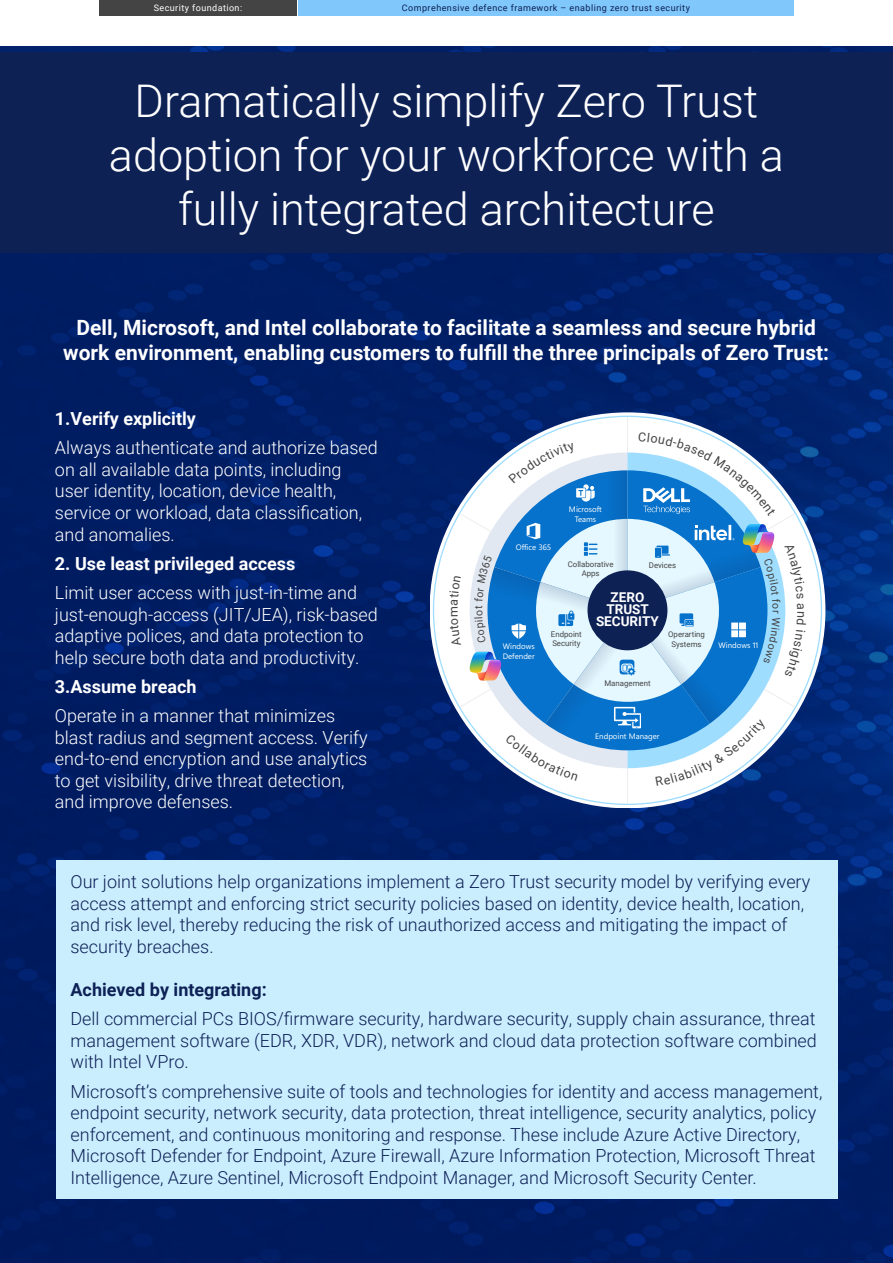
<style>
.page{position:relative;width:893px;height:1263px;background:#fff}
.page>*{position:absolute;margin:0;border:0;box-sizing:border-box;transform-origin:0 0}
.t1{font:300 45px/54px "Roboto";color:#fff;text-align:center}
.t2{font:700 21px/25.2px "Roboto";color:#fff;text-align:center}
.t3{font:300 18px/21.6px "Roboto";color:#0d2155}
.t4{font:300 18px/21.6px "Roboto";color:#fff}
.t5{font:700 18px "Roboto";color:#fff}
.t6{font:700 18px "Roboto";color:#0d2155}
.t7{font:700 13.5px/11.9px "Roboto";color:#fff;text-align:center}
.t8{font:9px "Roboto";letter-spacing:.05em;color:#0d2155}
.t9{font:9px "Roboto";letter-spacing:.05em;color:#fff}
.t10{font:7.8px/9.4px "Roboto";color:#444;text-align:center}
.t11{font:7.8px/9.4px "Segoe UI Variable";color:#fff;text-align:center}
</style>
<div class="page">
<img style="left:0;top:47px;width:893px;height:1216px">
<div style="left:56px;top:860px;width:781px;height:339px;background:#cbeeff"></div>
<svg style="left:433px;top:416px;width:389px;height:389px"></svg>
<svg style="left:459px;top:416px;width:337px;height:389px"></svg>
<div style="left:0;top:53px;width:893px;height:200px;background:#0d2155"></div>
<div style="left:99px;top:0;width:198px;height:15px;background:#444"></div>
<div style="left:298px;top:0;width:496px;height:15px;background:#80c7fb"></div>
<svg style="left:450px;top:575px;width:11px;height:71px"></svg>
<svg style="left:468px;top:432px;width:338px;height:354px"></svg>
<p class="t9" style="left:154px;top:1px;width:90px">Security foundation:</p>
<p class="t8" style="left:402px;top:1px;width:290px">Comprehensive defence framework – enabling zero trust security</p>
<h1 class="t1" style="left:109px;top:72px;width:676px">Dramatically simplify Zero Trust adoption for your workforce with a fully integrated architecture</h1>
<p class="t2" style="left:63px;top:314px;width:767px">Dell, Microsoft, and Intel collaborate to facilitate a seamless and secure hybrid work environment, enabling customers to fulfill the three principals of Zero Trust:</p>
<p class="t5" style="left:55px;top:406px;width:142px">1.Verify explicitly</p>
<p class="t4" style="left:55px;top:436px;width:324px">Always authenticate and authorize based on all available data points, including user identity, location, device health, service or workload, data classification, and anomalies.</p>
<p class="t5" style="left:55px;top:551px;width:242px">2. Use least privileged access</p>
<p class="t4" style="left:55px;top:581px;width:324px">Limit user access with just-in-time and just-enough-access (JIT/JEA), risk-based adaptive polices, and data protection to help secure both data and productivity.</p>
<p class="t5" style="left:55px;top:674px;width:143px">3.Assume breach</p>
<p class="t4" style="left:55px;top:704px;width:314px">Operate in a manner that minimizes blast radius and segment access. Verify end-to-end encryption and use analytics to get visibility, drive threat detection, and improve defenses.</p>
<p class="t11" style="left:516px;top:542px;width:37px">Office 365</p>
<p class="t11" style="left:569px;top:505px;width:34px">Microsoft<br>Teams</p>
<p class="t10" style="left:568px;top:559px;width:47px">Collaborative<br>Apps</p>
<p class="t10" style="left:649px;top:561px;width:29px">Devices</p>
<p class="t7" style="left:596px;top:591px;width:64px">ZERO<br>TRUST<br>SECURITY</p>
<p class="t11" style="left:503px;top:642px;width:34px;text-align:left">Windows<br>Defender</p>
<p class="t10" style="left:551px;top:629px;width:32px;text-align:left">Endpoint<br>Security</p>
<p class="t10" style="left:604px;top:678px;width:48px">Management</p>
<p class="t10" style="left:668px;top:629px;width:38px">Operarting<br>Systems</p>
<p class="t11" style="left:719px;top:640px;width:42px">Windows 11</p>
<p class="t11" style="left:595px;top:731px;width:66px">Endpoint Manager</p>
<p class="t3" style="left:70px;top:870px;width:741px">Our joint solutions help organizations implement a Zero Trust security model by verifying every access attempt and enforcing strict security policies based on identity, device health, location, and risk level, thereby reducing the risk of unauthorized access and mitigating the impact of security breaches.</p>
<p class="t6" style="left:70px;top:977px;width:198px">Achieved by integrating:</p>
<p class="t3" style="left:70px;top:1007px;width:748px;text-align:justify">Dell commercial PCs BIOS/firmware security, hardware security, supply chain assurance, threat management software (EDR, XDR, VDR), network and cloud data protection software combined with Intel VPro.</p>
<p class="t3" style="left:70px;top:1080px;width:753px">Microsoft’s comprehensive suite of tools and technologies for identity and access management, endpoint security, network security, data protection, threat intelligence, security analytics, policy enforcement, and continuous monitoring and response. These include Azure Active Directory, Microsoft Defender for Endpoint, Azure Firewall, Azure Information Protection, Microsoft Threat Intelligence, Azure Sentinel, Microsoft Endpoint Manager, and Microsoft Security Center.</p>
</div>
